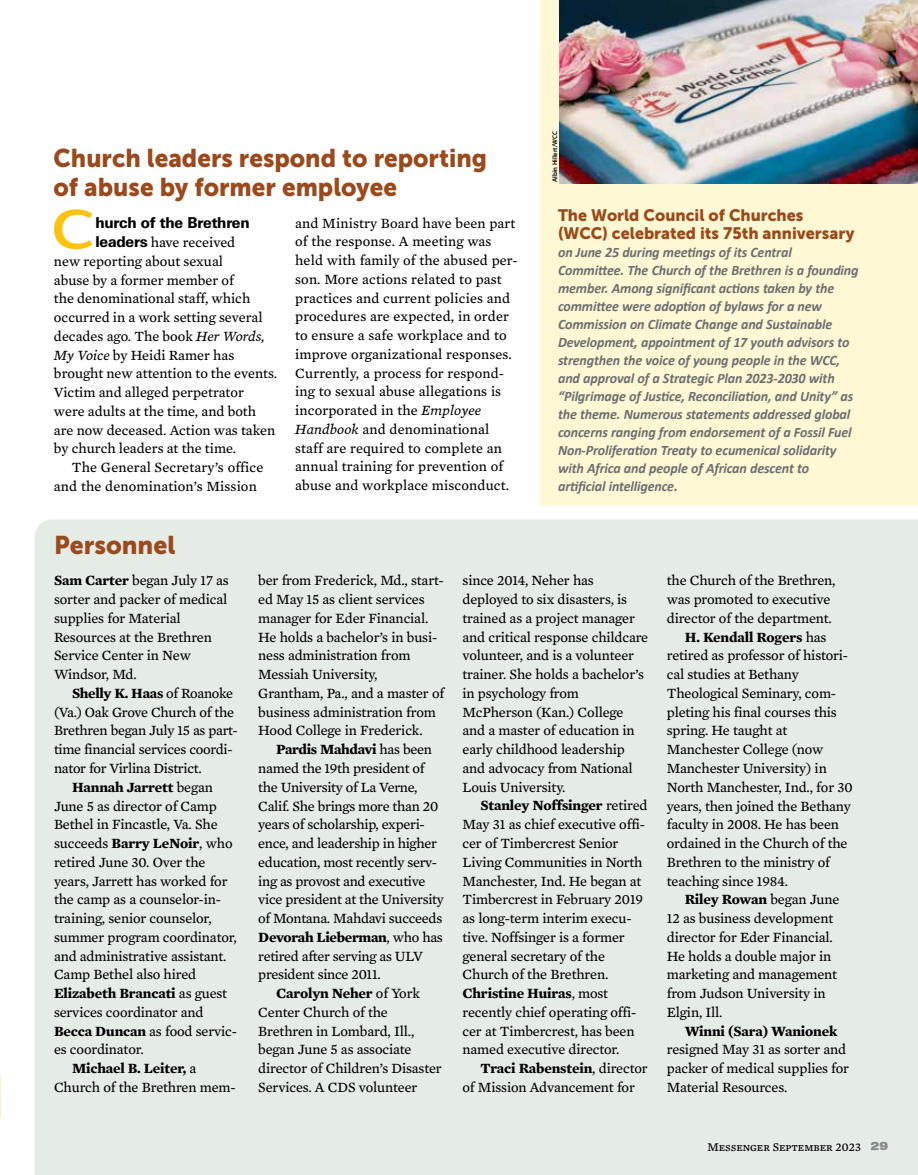
<style>
.page{position:relative;width:918px;height:1175px;background:#fff}
.page>*{position:absolute;margin:0;border:0;box-sizing:border-box;transform-origin:0 0}
.t1{font:700 53.55px "Dienstag";color:#ffc20e}
.t2{font:25.5px/28.5px "Museo Sans 900";color:#9a4a1c;scale:.95 1}
.t3{font:25.5px "Museo Sans 900";color:#9a4a1c}
.t4{font:16.5px/18px "Museo Sans 900";color:#9a4a1c}
.t5{font:800 15px "LT Univers";letter-spacing:-.01em;color:#000;scale:.94 1}
.t6{font:14.4px/18.8px "Mercury Text G3";letter-spacing:-.01em;color:#000}
.t7{font:italic 700 14.4px/18px "Calibri";letter-spacing:-.01em;color:#6d6e71}
.t8{font:14.4px/18.8px "Mercury Text G3";letter-spacing:.01em;color:#000}
.t9{font:700 14.4px "Mercury Text G3";letter-spacing:-.01em;color:#000}
.t10{font:12px "Mercury Text G4 Roman SC";color:#000}
.t11{font:600 6.75px "Myriad Pro";color:#000}
.s1{font-family:"LT Univers";font-weight:800;font-size:15px}
.s2{font-style:italic}
.s3{font-weight:700}
.s4{font-weight:400}
.s5{font-family:"Vonnes";font-weight:900;font-size:10.5px;color:#87898b}
</style>
<div class="page">
<div style="left:540px;top:0;width:378px;height:505px;background:#fff8d4"></div>
<div style="left:35px;top:519px;width:883px;height:655px;background:#e5ece6"></div>
<img style="left:560px;top:0;width:358px;height:183px">
<h2 class="t2" style="left:54px;top:144px;width:458px">Church leaders respond to reporting of abuse by former employee</h2>
<h1 class="t1" style="left:52px;top:194px;width:44px">C</h1>
<p class="t5" style="left:95px;top:214px;width:166px">hurch of the Brethren</p>
<p class="t6" style="left:54px;top:233px;width:225px;text-indent:41px"><span class="s1">leaders</span> have received<br>new reporting about sexual<br>abuse by a former member of<br>the denominational staff, which occurred in a work setting several decades ago. The book <span class="s2">Her Words,<br>My Voice</span> by Heidi Ramer has brought new attention to the events.<br>Victim and alleged perpetrator were adults at the time, and both are now deceased. Action was taken by church leaders at the time.</p>
<p class="t8" style="left:54px;top:458px;width:211px;text-indent:18px">The General Secretary’s office and the denomination’s Mission</p>
<h2 class="t3" style="left:54px;top:531px;width:123px">Personnel</h2>
<p class="t8" style="left:295px;top:213px;width:224px">and Ministry Board have been part of the response. A meeting was held with family of the abused per&shy;son. More actions related to past practices and current policies and procedures are expected, in order to ensure a safe workplace and to improve organizational responses.<br>Currently, a process for respond&shy;ing to sexual abuse allegations is incorporated in the <span class="s2">Employee Handbook</span> and denominational staff are required to complete an annual training for prevention of abuse and workplace misconduct.</p>
<p class="t11" style="left:551px;top:182px;width:52px;rotate:-90deg">Albin Hillert/WCC</p>
<p class="t4" style="left:558px;top:206px;width:298px">The World Council of Churches (WCC) celebrated its 75th anniversary</p>
<p class="t7" style="left:558px;top:243px;width:302px">on June 25 during meetings of its Central Committee. The Church of the Brethren is a founding member. Among significant actions taken by the committee were adoption of bylaws for a new Commission on Climate Change and Sustainable Development, appointment of 17 youth advisors to strengthen the voice of young people in the WCC, and approval of a Strategic Plan 2023-2030 with “Pilgrimage of Justice, Reconciliation, and Unity” as the theme. Numerous statements addressed global concerns ranging from endorsement of a Fossil Fuel Non-Proliferation Treaty to ecumenical solidarity with Africa and people of African descent to artificial intelligence.</p>
<p class="t6" style="left:54px;top:571px;width:176px"><span class="s3">Sam Carter</span> began July 17 as sorter and packer of medical supplies for Material<br>Resources at the Brethren<br>Service Center in New<br>Windsor, Md.</p>
<p class="t9" style="left:72px;top:684px;width:163px">Shelly K. Haas <span class="s4">of Roanoke</span></p>
<p class="t6" style="left:54px;top:702px;width:182px">(Va.) Oak Grove Church of the</p>
<p class="t6" style="left:54px;top:721px;width:185px">Brethren began July 15 as part-</p>
<p class="t6" style="left:54px;top:740px;width:180px">time financial services coordi-</p>
<p class="t6" style="left:54px;top:759px;width:149px">nator for Virlina District.</p>
<p class="t9" style="left:72px;top:778px;width:142px">Hannah Jarrett <span class="s4">began</span></p>
<p class="t6" style="left:54px;top:796px;width:164px">June 5 as director of Camp</p>
<p class="t6" style="left:54px;top:815px;width:165px">Bethel in Fincastle, Va. She</p>
<p class="t6" style="left:54px;top:834px;width:180px">succeeds <span class="s3">Barry LeNoir</span>, who</p>
<p class="t6" style="left:54px;top:852px;width:153px">retired June 30. Over the</p>
<p class="t6" style="left:54px;top:871px;width:175px">years, Jarrett has worked for</p>
<p class="t6" style="left:54px;top:890px;width:169px">the camp as a counselor-in-</p>
<p class="t6" style="left:54px;top:909px;width:159px">training, senior counselor,</p>
<p class="t6" style="left:54px;top:927px;width:184px">summer program coordinator,</p>
<p class="t6" style="left:54px;top:946px;width:174px">and administrative assistant.</p>
<p class="t6" style="left:54px;top:965px;width:144px">Camp Bethel also hired</p>
<p class="t9" style="left:54px;top:984px;width:175px">Elizabeth Brancati <span class="s4">as guest</span></p>
<p class="t6" style="left:54px;top:1002px;width:151px">services coordinator and</p>
<p class="t6" style="left:54px;top:1021px;width:184px"><span class="s3">Becca Duncan</span> as food servic-</p>
<p class="t6" style="left:54px;top:1040px;width:91px">es coordinator.</p>
<p class="t9" style="left:72px;top:1059px;width:126px">Michael B. Leiter, <span class="s4">a</span></p>
<p class="t6" style="left:54px;top:1077px;width:183px">Church of the Brethren mem-</p>
<p class="t6" style="left:258px;top:571px;width:187px">ber from Frederick, Md., start&shy;ed May 15 as client services manager for Eder Financial.<br>He holds a bachelor’s in busi&shy;ness administration from<br>Messiah University,<br>Grantham, Pa., and a master of business administration from<br>Hood College in Frederick.</p>
<p class="t9" style="left:276px;top:740px;width:157px">Pardis Mahdavi <span class="s4">has been</span></p>
<p class="t6" style="left:258px;top:759px;width:168px">named the 19th president of</p>
<p class="t6" style="left:258px;top:777px;width:161px">the University of La Verne,</p>
<p class="t6" style="left:258px;top:796px;width:182px">Calif. She brings more than 20</p>
<p class="t6" style="left:258px;top:815px;width:168px">years of scholarship, experi-</p>
<p class="t6" style="left:258px;top:834px;width:180px">ence, and leadership in higher</p>
<p class="t6" style="left:258px;top:852px;width:180px">education, most recently serv-</p>
<p class="t6" style="left:258px;top:871px;width:169px">ing as provost and executive</p>
<p class="t6" style="left:258px;top:890px;width:187px">vice president at the University</p>
<p class="t6" style="left:258px;top:909px;width:186px">of Montana. Mahdavi succeeds</p>
<p class="t9" style="left:258px;top:928px;width:186px">Devorah Lieberman<span class="s4">, who has</span></p>
<p class="t6" style="left:258px;top:946px;width:166px">retired after serving as ULV</p>
<p class="t6" style="left:258px;top:965px;width:124px">president since 2011.</p>
<p class="t9" style="left:276px;top:984px;width:145px">Carolyn Neher <span class="s4">of York</span></p>
<p class="t6" style="left:258px;top:1002px;width:131px">Center Church of the</p>
<p class="t6" style="left:258px;top:1021px;width:158px">Brethren in Lombard, Ill.,</p>
<p class="t6" style="left:258px;top:1040px;width:155px">began June 5 as associate</p>
<p class="t6" style="left:258px;top:1059px;width:185px">director of Children’s Disaster</p>
<p class="t6" style="left:258px;top:1077px;width:161px">Services. A CDS volunteer</p>
<p class="t6" style="left:463px;top:571px;width:187px">since 2014, Neher has deployed to six disasters, is trained as a project manager and critical response childcare volunteer, and is a volunteer trainer. She holds a bachelor’s in psychology from<br>McPherson (Kan.) College and a master of education in early childhood leadership and advocacy from National<br>Louis University.</p>
<p class="t6" style="left:463px;top:796px;width:187px;text-indent:18px"><span class="s3">Stanley Noffsinger</span> retired<br>May 31 as chief executive offi&shy;cer of Timbercrest Senior<br>Living Communities in North<br>Manchester, Ind. He began at<br>Timbercrest in February 2019 as long-term interim execu&shy;tive. Noffsinger is a former general secretary of the<br>Church of the Brethren.<br><span class="s3">Christine Huiras</span>, most recently chief operating offi&shy;cer at Timbercrest, has been named executive director.</p>
<p class="t6" style="left:463px;top:1059px;width:187px;text-indent:18px"><span class="s3">Traci Rabenstein</span>, director of Mission Advancement for</p>
<p class="t6" style="left:667px;top:571px;width:170px">the Church of the Brethren,</p>
<p class="t6" style="left:667px;top:590px;width:165px">was promoted to executive</p>
<p class="t6" style="left:667px;top:609px;width:167px">director of the department.</p>
<p class="t9" style="left:685px;top:628px;width:143px">H. Kendall Rogers <span class="s4">has</span></p>
<p class="t6" style="left:667px;top:646px;width:183px">retired as professor of histori-</p>
<p class="t6" style="left:667px;top:665px;width:134px">cal studies at Bethany</p>
<p class="t6" style="left:667px;top:684px;width:171px">Theological Seminary, com-</p>
<p class="t6" style="left:667px;top:702px;width:172px">pleting his final courses this</p>
<p class="t6" style="left:667px;top:721px;width:122px">spring. He taught at</p>
<p class="t6" style="left:667px;top:740px;width:158px">Manchester College (now</p>
<p class="t6" style="left:667px;top:759px;width:161px">Manchester University) in</p>
<p class="t6" style="left:667px;top:777px;width:187px">North Manchester, Ind., for 30</p>
<p class="t6" style="left:667px;top:796px;width:186px">years, then joined the Bethany</p>
<p class="t6" style="left:667px;top:815px;width:174px">faculty in 2008. He has been</p>
<p class="t6" style="left:667px;top:834px;width:182px">ordained in the Church of the</p>
<p class="t6" style="left:667px;top:852px;width:165px">Brethren to the ministry of</p>
<p class="t6" style="left:667px;top:871px;width:123px">teaching since 1984.</p>
<p class="t9" style="left:685px;top:890px;width:156px">Riley Rowan <span class="s4">began June</span></p>
<p class="t6" style="left:667px;top:909px;width:168px">12 as business development</p>
<p class="t6" style="left:667px;top:927px;width:167px">director for Eder Financial.</p>
<p class="t6" style="left:667px;top:946px;width:166px">He holds a double major in</p>
<p class="t6" style="left:667px;top:965px;width:172px">marketing and management</p>
<p class="t6" style="left:667px;top:984px;width:160px">from Judson University in</p>
<p class="t6" style="left:667px;top:1002px;width:57px">Elgin, Ill.</p>
<p class="t9" style="left:685px;top:1021px;width:154px">Winni (Sara) Wanionek</p>
<p class="t6" style="left:667px;top:1040px;width:184px">resigned May 31 as sorter and packer of medical supplies for<br>Material Resources.</p>
<p class="t10" style="left:708px;top:1139px;width:182px">Messenger September 2023 <span class="s5">29</span></p>
</div>
